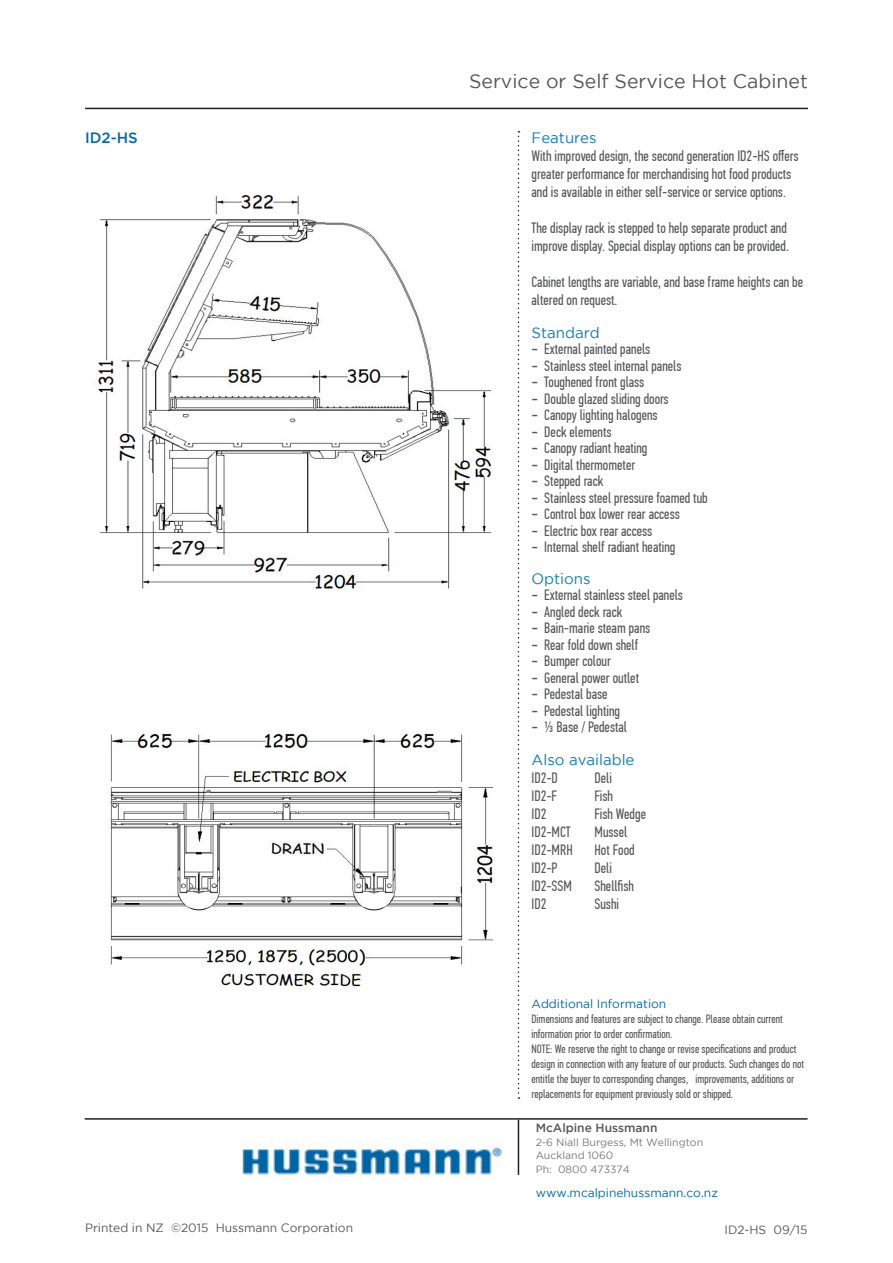
<style>
.page{position:relative;width:893px;height:1263px;background:#fff}
.page>*{position:absolute;margin:0;border:0;box-sizing:border-box;transform-origin:0 0}
.t1{font:19.5px "Gotham";color:#57585a}
.Body_Copy_PFDIN_10pt{font:15px/18px "PF Din Text Comp Pro";color:#57585a}
.Blue_Heading{font:15px "Gotham";color:#137db6}
.t2{font:500 15px "Gotham";color:#006aa8}
.t3{font:12px/15px "PF Din Text Comp Pro";color:#57585a}
.t4{font:12px "Gotham";color:#006aa8}
.t5{font:12px "Gotham";color:#57585a}
.t6{font:500 12px "Gotham";color:#57585a}
.t7{font:10.5px/13.5px "Gotham";color:#787a7d}
.s1{font-family:"DIN Condensed C"}
</style>
<div class="page">
<hr style="left:85px;top:1118px;width:723px;height:2px;background:#231f20">
<hr style="left:85px;top:108px;width:723px;height:1px;background:#231f20">
<hr style="left:518px;top:1119px;width:1px;height:56px;background:#231f20">
<svg style="left:518px;top:131px;width:1px;height:968px"></svg>
<img style="left:242px;top:1142px;width:260px;height:35px">
<img style="left:93px;top:193px;width:400px;height:398px">
<img style="left:110px;top:730px;width:385px;height:260px">
<p class="t2" style="left:85px;top:129px;width:54px">ID2-HS</p>
<p class="t5" style="left:85px;top:1221px;width:270px">Printed in NZ ©2015 Hussmann Corporation</p>
<p class="t1" style="left:469px;top:70px;width:340px">Service or Self Service Hot Cabinet</p>
<p class="Blue_Heading" style="left:531px;top:129px;width:67px">Features</p>
<p class="Body_Copy_PFDIN_10pt" style="left:531px;top:147px;width:268px">With improved design, the second generation ID2-HS offers greater performance for merchandising hot food products and is available in either self-service or service options.</p>
<p class="Body_Copy_PFDIN_10pt" style="left:531px;top:219px;width:259px">The display rack is stepped to help separate product and improve display. Special display options can be provided.</p>
<p class="Body_Copy_PFDIN_10pt" style="left:531px;top:273px;width:273px">Cabinet lengths are variable, and base frame heights can be altered on request.</p>
<p class="Blue_Heading" style="left:531px;top:324px;width:70px">Standard</p>
<p class="Body_Copy_PFDIN_10pt" style="left:531px;top:340px;width:120px"><span class="s1">–</span> External painted panels</p>
<p class="Body_Copy_PFDIN_10pt" style="left:531px;top:357px;width:151px"><span class="s1">–</span> Stainless steel internal panels</p>
<p class="Body_Copy_PFDIN_10pt" style="left:531px;top:373px;width:114px"><span class="s1">–</span> Toughened front glass</p>
<p class="Body_Copy_PFDIN_10pt" style="left:531px;top:390px;width:139px"><span class="s1">–</span> Double glazed sliding doors</p>
<p class="Body_Copy_PFDIN_10pt" style="left:531px;top:406px;width:128px"><span class="s1">–</span> Canopy lighting halogens</p>
<p class="Body_Copy_PFDIN_10pt" style="left:531px;top:423px;width:82px"><span class="s1">–</span> Deck elements</p>
<p class="Body_Copy_PFDIN_10pt" style="left:531px;top:439px;width:117px"><span class="s1">–</span> Canopy radiant heating</p>
<p class="Body_Copy_PFDIN_10pt" style="left:531px;top:456px;width:105px"><span class="s1">–</span> Digital thermometer</p>
<p class="Body_Copy_PFDIN_10pt" style="left:531px;top:472px;width:73px"><span class="s1">–</span> Stepped rack</p>
<p class="Body_Copy_PFDIN_10pt" style="left:531px;top:489px;width:178px"><span class="s1">–</span> Stainless steel pressure foamed tub</p>
<p class="Body_Copy_PFDIN_10pt" style="left:531px;top:505px;width:150px"><span class="s1">–</span> Control box lower rear access</p>
<p class="Body_Copy_PFDIN_10pt" style="left:531px;top:522px;width:122px"><span class="s1">–</span> Electric box rear access</p>
<p class="Body_Copy_PFDIN_10pt" style="left:531px;top:538px;width:145px"><span class="s1">–</span> Internal shelf radiant heating</p>
<p class="Blue_Heading" style="left:531px;top:570px;width:61px">Options</p>
<p class="Body_Copy_PFDIN_10pt" style="left:531px;top:586px;width:153px"><span class="s1">–</span> External stainless steel panels</p>
<p class="Body_Copy_PFDIN_10pt" style="left:531px;top:603px;width:92px"><span class="s1">–</span> Angled deck rack</p>
<p class="Body_Copy_PFDIN_10pt" style="left:531px;top:619px;width:120px"><span class="s1">–</span> Bain-marie steam pans</p>
<p class="Body_Copy_PFDIN_10pt" style="left:531px;top:636px;width:108px"><span class="s1">–</span> Rear fold down shelf</p>
<p class="Body_Copy_PFDIN_10pt" style="left:531px;top:652px;width:81px"><span class="s1">–</span> Bumper colour</p>
<p class="Body_Copy_PFDIN_10pt" style="left:531px;top:669px;width:109px"><span class="s1">–</span> General power outlet</p>
<p class="Body_Copy_PFDIN_10pt" style="left:531px;top:685px;width:78px"><span class="s1">–</span> Pedestal base</p>
<p class="Body_Copy_PFDIN_10pt" style="left:531px;top:702px;width:90px"><span class="s1">–</span> Pedestal lighting</p>
<p class="Body_Copy_PFDIN_10pt" style="left:531px;top:718px;width:97px"><span class="s1">–</span> 1/3 Base / Pedestal</p>
<p class="Blue_Heading" style="left:531px;top:752px;width:104px">Also available</p>
<p class="Body_Copy_PFDIN_10pt" style="left:531px;top:769px;width:28px">ID2-D</p>
<p class="Body_Copy_PFDIN_10pt" style="left:594px;top:769px;width:19px">Deli</p>
<p class="Body_Copy_PFDIN_10pt" style="left:531px;top:787px;width:27px">ID2-F</p>
<p class="Body_Copy_PFDIN_10pt" style="left:594px;top:787px;width:20px">Fish</p>
<p class="Body_Copy_PFDIN_10pt" style="left:531px;top:805px;width:16px">ID2</p>
<p class="Body_Copy_PFDIN_10pt" style="left:594px;top:805px;width:53px">Fish Wedge</p>
<p class="Body_Copy_PFDIN_10pt" style="left:531px;top:823px;width:41px">ID2-MCT</p>
<p class="Body_Copy_PFDIN_10pt" style="left:594px;top:823px;width:34px">Mussel</p>
<p class="Body_Copy_PFDIN_10pt" style="left:531px;top:841px;width:43px">ID2-MRH</p>
<p class="Body_Copy_PFDIN_10pt" style="left:594px;top:841px;width:42px">Hot Food</p>
<p class="Body_Copy_PFDIN_10pt" style="left:531px;top:859px;width:28px">ID2-P</p>
<p class="Body_Copy_PFDIN_10pt" style="left:594px;top:859px;width:19px">Deli</p>
<p class="Body_Copy_PFDIN_10pt" style="left:531px;top:877px;width:42px">ID2-SSM</p>
<p class="Body_Copy_PFDIN_10pt" style="left:594px;top:877px;width:41px">Shellfish</p>
<p class="Body_Copy_PFDIN_10pt" style="left:531px;top:895px;width:16px">ID2</p>
<p class="Body_Copy_PFDIN_10pt" style="left:594px;top:895px;width:26px">Sushi</p>
<p class="t4" style="left:531px;top:997px;width:136px">Additional Information</p>
<p class="t3" style="left:531px;top:1012px;width:274px">Dimensions and features are subject to change. Please obtain current information prior to order confirmation.<br>NOTE: We reserve the right to change or revise specifications and product design in connection with any feature of our products. Such changes do not entitle the buyer to corresponding changes, improvements, additions or replacements for equipment previously sold or shipped.</p>
<p class="t6" style="left:536px;top:1121px;width:123px">McAlpine Hussmann</p>
<p class="t7" style="left:536px;top:1135px;width:169px">2-6 Niall Burgess, Mt Wellington<br>Auckland 1060<br>Ph: 0800 473374</p>
<p class="t4" style="left:536px;top:1186px;width:184px">www.mcalpinehussmann.co.nz</p>
<p class="t5" style="left:724px;top:1223px;width:85px">ID2-HS 09/15</p>
</div>
